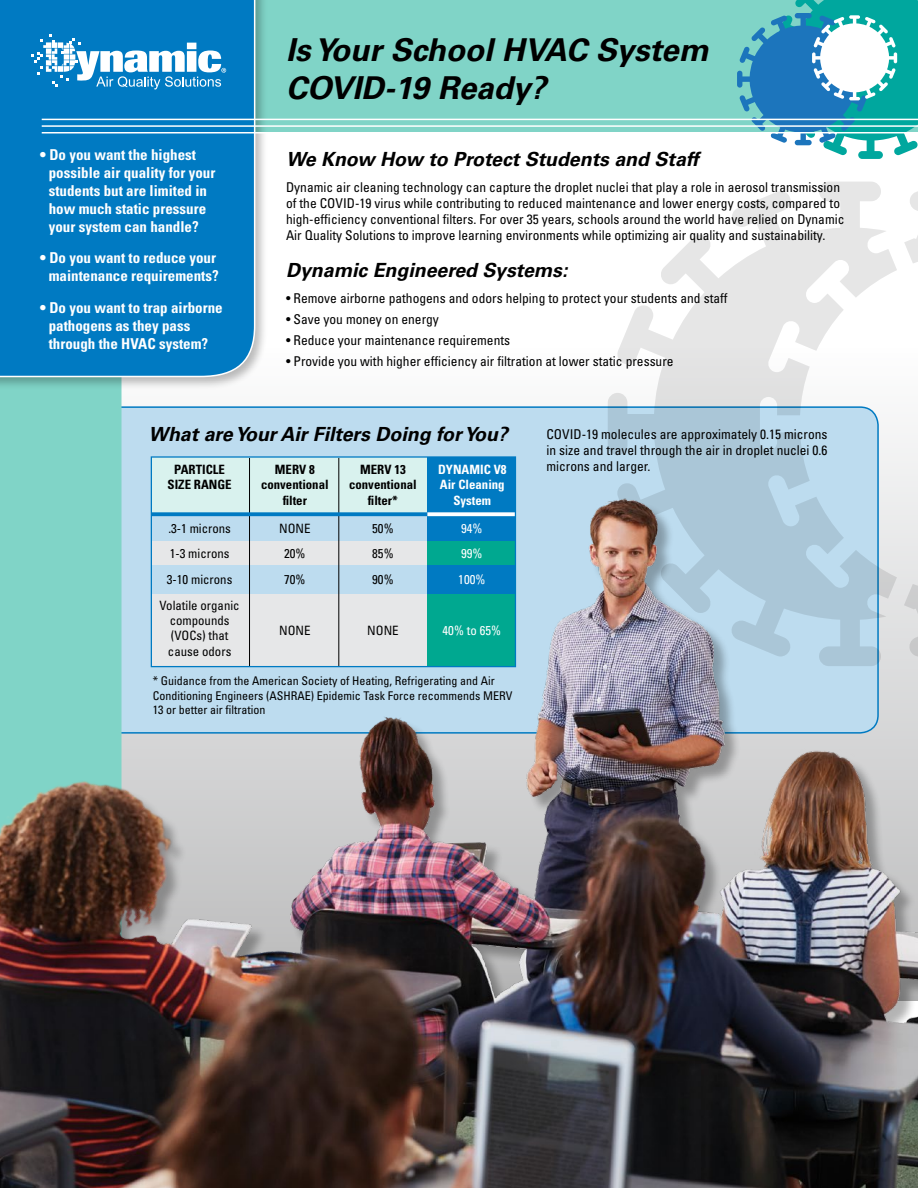
<style>
.page{position:relative;width:918px;height:1188px;background:#fff}
.page>*{position:absolute;margin:0;border:0;box-sizing:border-box;transform-origin:0 0}
.t1{font:italic 700 31.5px/37.8px "Univers";color:#000}
.t2{font:italic 700 19.5px "Univers";color:#000}
.t3{font:700 condensed 15px/18px "Univers";color:#fff}
.t4{font:condensed 13.5px/16.2px "Univers";color:#000}
.t5{font:condensed 12.9px/25.7px "Univers";color:#000;text-align:center}
.t6{font:700 condensed 12.9px/15.5px "Univers";color:#000;text-align:center}
.t7{font:700 condensed 12.9px/15.5px "Univers";color:#fff;text-align:center}
.t8{font:condensed 12.9px/25.7px "Univers";color:#fff}
.t9{font:condensed 12px/14.4px "Univers";color:#000}
</style>
<div class="page">
<svg style="left:0;top:0;width:918px;height:489px"></svg>
<div style="left:0;top:0;width:268px;height:390px;background:#000;opacity:.27"></div>
<div style="left:0;top:0;width:256px;height:378px;background:#007ac2"></div>
<svg style="left:31px;top:34px;width:195px;height:55px"></svg>
<svg style="left:737px;top:0;width:181px;height:159px"></svg>
<hr style="left:42px;top:119px;width:876px;height:1px;background:#fff">
<hr style="left:42px;top:125px;width:876px;height:2px;background:#fff">
<hr style="left:42px;top:132px;width:876px;height:2px;background:#fff">
<div style="left:427px;top:457px;width:88px;height:209px;background:#007ac2"></div>
<div style="left:151px;top:457px;width:276px;height:56px;background:#d9f2ee"></div>
<hr style="left:249px;top:458px;width:1px;height:209px;background:#000">
<hr style="left:338px;top:458px;width:1px;height:209px;background:#000">
<img style="left:0;top:489px;width:918px;height:699px">
<p class="t3" style="left:49px;top:145px;width:168px;text-indent:-9px">• Do you want the highest possible air quality for your students but are limited in how much static pressure your system can handle?</p>
<p class="t3" style="left:40px;top:249px;width:180px;text-align:right">• Do you want to reduce your maintenance requirements?</p>
<p class="t3" style="left:49px;top:298px;width:175px;text-indent:-9px">• Do you want to trap airborne pathogens as they pass through the HVAC system?</p>
<h1 class="t1" style="left:286px;top:32px;width:424px">Is Your School HVAC System<br>COVID-19 Ready?</h1>
<h2 class="t2" style="left:286px;top:148px;width:414px">We Know How to Protect Students and Staff</h2>
<p class="t4" style="left:286px;top:178px;width:560px">Dynamic air cleaning technology can capture the droplet nuclei that play a role in aerosol transmission of the COVID-19 virus while contributing to reduced maintenance and lower energy costs, compared to high-efficiency conventional filters. For over 35 years, schools around the world have relied on Dynamic Air Quality Solutions to improve learning environments while optimizing air quality and sustainability.</p>
<h2 class="t2" style="left:286px;top:259px;width:283px">Dynamic Engineered Systems:</h2>
<p class="t4" style="left:286px;top:289px;width:443px">• Remove airborne pathogens and odors helping to protect your students and staff</p>
<p class="t4" style="left:286px;top:310px;width:154px">• Save you money on energy</p>
<p class="t4" style="left:286px;top:331px;width:226px">• Reduce your maintenance requirements</p>
<p class="t4" style="left:286px;top:352px;width:389px">• Provide you with higher efficiency air filtration at lower static pressure</p>
<h2 class="t2" style="left:149px;top:423px;width:361px">What are Your Air Filters Doing for You?</h2>
<p class="t4" style="left:546px;top:425px;width:283px;text-align:justify">COVID-19 molecules are approximately 0.15 microns in size and travel through the air in droplet nuclei 0.6 microns and larger.</p>
<p class="t6" style="left:168px;top:461px;width:66px">Particle<br>Size Range</p>
<p class="t5" style="left:160px;top:515px;width:82px">.3-1 microns<br>1-3 microns<br>3-10 microns<br>Volatile organic</p>
<p class="t5" style="left:168px;top:612px;width:65px;line-height:15.5px;text-align:left">compounds (VOCs) that cause odors</p>
<p class="t6" style="left:261px;top:461px;width:69px">MERV 8 conventional filter</p>
<p class="t6" style="left:349px;top:461px;width:69px">MERV 13 conventional filter*</p>
<p class="t7" style="left:438px;top:461px;width:70px">Dynam ic V8<br>Air Cleaning<br>System</p>
<p class="t5" style="left:372px;top:515px;width:23px;text-align:justify">50% 85% 90%</p>
<p class="t8" style="left:458px;top:515px;width:29px">94%<br>99%<br>100%</p>
<p class="t5" style="left:279px;top:515px;width:33px">NONE<br>20%<br>70%</p>
<p class="t8" style="left:443px;top:617px;width:60px">40% to 65%</p>
<p class="t5" style="left:279px;top:617px;width:33px">NONE</p>
<p class="t5" style="left:367px;top:617px;width:33px">NONE</p>
<p class="t9" style="left:153px;top:673px;width:361px">* Guidance from the American Society of Heating, Refrigerating and Air<br>Conditioning Engineers (ASHRAE) Epidemic Task Force recommends MERV<br>13 or better air filtration</p>
</div>
